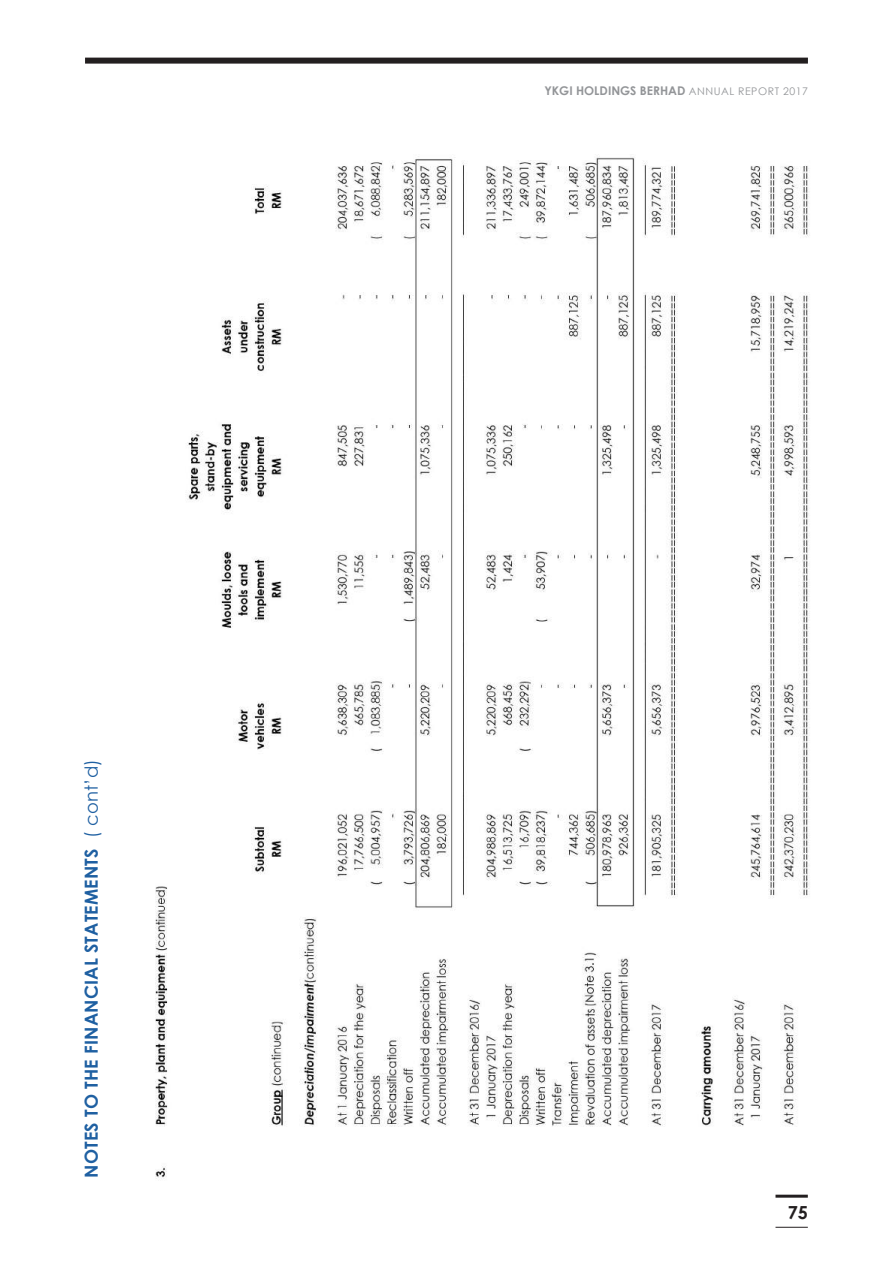
<style>
.page{position:relative;width:893px;height:1263px;background:#fff}
.page>*{position:absolute;margin:0;border:0;box-sizing:border-box;transform-origin:0 0}
.t1{font:700 18px "Century Gothic";letter-spacing:.01em;color:#1f60a2}
.t2{font:700 18px "Century Gothic";color:#231f20}
.t3{font:700 12px "Century Gothic";color:#939598}
.s1{font-weight:400}
.s2{font-weight:400;font-size:10.5px}
</style>
<div class="page">
<div style="left:85px;top:58px;width:723px;height:6px;background:#231f20"></div>
<img style="left:155px;top:156px;width:655px;height:1022px">
<hr style="left:775px;top:1227px;width:33px;height:1px;background:#231f20">
<hr style="left:775px;top:1195px;width:33px;height:3px;background:#231f20">
<p class="t1" style="left:80px;top:1178px;width:420px;rotate:-90deg">NOTES TO THE FINANCIAL STATEMENTS <span class="s1">( cont’d)</span></p>
<p class="t3" style="left:544px;top:83px;width:265px">YKGI HOLDINGS BERHAD <span class="s2">ANNUAL REPORT 2017</span></p>
<p class="t2" style="left:788px;top:1201px;width:22px">75</p>
</div>
